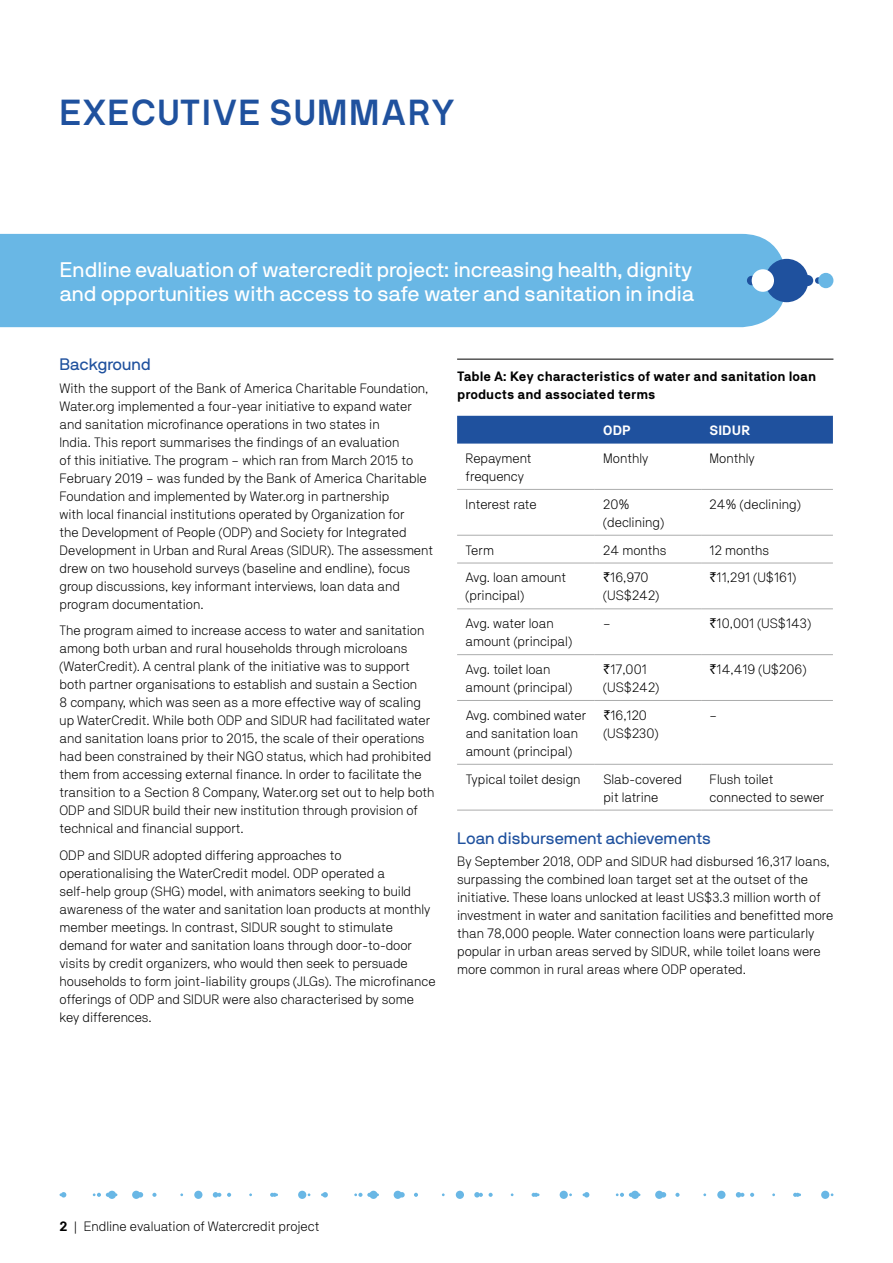
<style>
.page{position:relative;width:893px;height:1263px;background:#fff}
.page>*{position:absolute;margin:0;border:0;box-sizing:border-box;transform-origin:0 0}
.t1{font:700 36px "NB International Pro";letter-spacing:.02em;color:#1f519e}
.t2{font:21px/24px "NB International Pro";color:#fff}
.t3{font:16.5px "NB International Pro";color:#1f519e}
.t4{font:300 13.5px/18px "NB Akademie Std";color:#000}
.t5{font:700 13.5px/18px "NB Akademie Std";color:#000}
.t6{font:700 13.5px "NB Akademie Std";color:#fff}
.s1{font-family:"Helvetica";font-weight:400}
.s2{font-weight:700}
</style>
<div class="page">
<svg style="left:139px;top:1192px;width:4px;height:5px"></svg>
<svg style="left:152px;top:1193px;width:5px;height:4px"></svg>
<div style="left:132px;top:1191px;width:8px;height:8px;background:#69b7e5;border-radius:50%"></div>
<div style="left:108px;top:1191px;width:8px;height:8px;background:#69b7e5;border-radius:50%"></div>
<div style="left:194px;top:1191px;width:8px;height:8px;background:#69b7e5;border-radius:50%"></div>
<div style="left:298px;top:1191px;width:8px;height:8px;background:#69b7e5;border-radius:50%"></div>
<svg style="left:60px;top:1192px;width:6px;height:5px"></svg>
<svg style="left:93px;top:1193px;width:24px;height:4px"></svg>
<svg style="left:213px;top:1192px;width:8px;height:5px"></svg>
<svg style="left:227px;top:1193px;width:4px;height:4px"></svg>
<svg style="left:270px;top:1193px;width:8px;height:4px"></svg>
<svg style="left:401px;top:1192px;width:4px;height:5px"></svg>
<svg style="left:414px;top:1193px;width:4px;height:4px"></svg>
<div style="left:394px;top:1191px;width:8px;height:8px;background:#69b7e5;border-radius:50%"></div>
<svg style="left:369px;top:1191px;width:9px;height:8px"></svg>
<div style="left:456px;top:1191px;width:8px;height:8px;background:#69b7e5;border-radius:50%"></div>
<div style="left:560px;top:1191px;width:8px;height:8px;background:#69b7e5;border-radius:50%"></div>
<svg style="left:321px;top:1192px;width:7px;height:5px"></svg>
<svg style="left:354px;top:1193px;width:25px;height:4px"></svg>
<svg style="left:474px;top:1192px;width:9px;height:5px"></svg>
<svg style="left:489px;top:1193px;width:4px;height:4px"></svg>
<svg style="left:532px;top:1193px;width:7px;height:4px"></svg>
<svg style="left:662px;top:1192px;width:4px;height:5px"></svg>
<svg style="left:675px;top:1193px;width:5px;height:4px"></svg>
<div style="left:655px;top:1191px;width:8px;height:8px;background:#69b7e5;border-radius:50%"></div>
<svg style="left:631px;top:1191px;width:8px;height:8px"></svg>
<div style="left:717px;top:1191px;width:8px;height:8px;background:#69b7e5;border-radius:50%"></div>
<div style="left:821px;top:1191px;width:8px;height:8px;background:#69b7e5;border-radius:50%"></div>
<svg style="left:583px;top:1192px;width:6px;height:5px"></svg>
<svg style="left:616px;top:1193px;width:24px;height:4px"></svg>
<svg style="left:736px;top:1192px;width:8px;height:5px"></svg>
<svg style="left:750px;top:1193px;width:4px;height:4px"></svg>
<svg style="left:793px;top:1193px;width:8px;height:4px"></svg>
<div style="left:0;top:234px;width:787px;height:93px;background:#69b7e5"></div>
<div style="left:815px;top:277px;width:6px;height:7px;background:#1f519e;border-radius:50%"></div>
<div style="left:818px;top:273px;width:15px;height:15px;background:#69b7e5;border-radius:50%"></div>
<div style="left:765px;top:259px;width:43px;height:43px;background:#1f519e;border-radius:50%"></div>
<div style="left:802px;top:275px;width:11px;height:11px;background:#1f519e;border-radius:50%"></div>
<svg style="left:747px;top:276px;width:9px;height:9px"></svg>
<div style="left:752px;top:269px;width:22px;height:23px;background:#fff;border-radius:50%"></div>
<hr style="left:457px;top:359px;width:376px;height:1px;background:#000">
<div style="left:457px;top:416px;width:376px;height:28px;background:#1f519e"></div>
<hr style="left:457px;top:489px;width:138px;height:1px;background:#abacac">
<hr style="left:595px;top:489px;width:106px;height:1px;background:#abacac">
<hr style="left:701px;top:489px;width:132px;height:1px;background:#abacac">
<hr style="left:457px;top:535px;width:138px;height:1px;background:#abacac">
<hr style="left:595px;top:535px;width:106px;height:1px;background:#abacac">
<hr style="left:701px;top:535px;width:132px;height:1px;background:#abacac">
<hr style="left:457px;top:563px;width:138px;height:1px;background:#abacac">
<hr style="left:595px;top:563px;width:106px;height:1px;background:#abacac">
<hr style="left:701px;top:563px;width:132px;height:1px;background:#abacac">
<hr style="left:457px;top:608px;width:138px;height:1px;background:#abacac">
<hr style="left:595px;top:608px;width:106px;height:1px;background:#abacac">
<hr style="left:701px;top:608px;width:132px;height:1px;background:#abacac">
<hr style="left:457px;top:654px;width:138px;height:1px;background:#abacac">
<hr style="left:595px;top:654px;width:106px;height:1px;background:#abacac">
<hr style="left:701px;top:654px;width:132px;height:1px;background:#abacac">
<hr style="left:457px;top:700px;width:138px;height:1px;background:#abacac">
<hr style="left:595px;top:700px;width:106px;height:1px;background:#abacac">
<hr style="left:701px;top:700px;width:132px;height:1px;background:#abacac">
<hr style="left:457px;top:764px;width:138px;height:1px;background:#abacac">
<hr style="left:595px;top:764px;width:106px;height:1px;background:#abacac">
<hr style="left:701px;top:764px;width:132px;height:1px;background:#abacac">
<hr style="left:457px;top:810px;width:138px;height:1px;background:#abacac">
<hr style="left:595px;top:810px;width:106px;height:1px;background:#abacac">
<hr style="left:701px;top:810px;width:132px;height:1px;background:#abacac">
<h1 class="t1" style="left:60px;top:92px;width:398px">EXECUTIVE SUMMARY</h1>
<h2 class="t2" style="left:60px;top:258px;width:636px">Endline evaluation of watercredit project: increasing health, dignity and opportunities with access to safe water and sanitation in india</h2>
<p class="t3" style="left:60px;top:355px;width:93px">Background</p>
<p class="t4" style="left:60px;top:379px;width:375px">With the support of the Bank of America Charitable Foundation, Water.org implemented a four-year initiative to expand water and sanitation microfinance operations in two states in<br>India. This report summarises the findings of an evaluation<br>of this initiative. The program – which ran from March 2015 to February 2019 – was funded by the Bank of America Charitable Foundation and implemented by Water.org in partnership<br>with local financial institutions operated by Organization for<br>the Development of People (ODP) and Society for Integrated Development in Urban and Rural Areas (SIDUR). The assessment drew on two household surveys (baseline and endline), focus group discussions, key informant interviews, loan data and program documentation.</p>
<p class="t4" style="left:60px;top:621px;width:376px">The program aimed to increase access to water and sanitation among both urban and rural households through microloans (WaterCredit). A central plank of the initiative was to support both partner organisations to establish and sustain a Section<br>8 company, which was seen as a more effective way of scaling up WaterCredit. While both ODP and SIDUR had facilitated water and sanitation loans prior to 2015, the scale of their operations had been constrained by their NGO status, which had prohibited them from accessing external finance. In order to facilitate the transition to a Section 8 Company, Water.org set out to help both ODP and SIDUR build their new institution through provision of technical and financial support.</p>
<p class="t4" style="left:60px;top:846px;width:378px">ODP and SIDUR adopted differing approaches to operationalising the WaterCredit model. ODP operated a self-help group (SHG) model, with animators seeking to build awareness of the water and sanitation loan products at monthly member meetings. In contrast, SIDUR sought to stimulate demand for water and sanitation loans through door-to-door visits by credit organizers, who would then seek to persuade households to form joint-liability groups (JLGs). The microfinance offerings of ODP and SIDUR were also characterised by some key differences.</p>
<p class="t5" style="left:457px;top:367px;width:361px">Table A: Key characteristics of water and sanitation loan products and associated terms</p>
<p class="t6" style="left:603px;top:423px;width:29px">ODP</p>
<p class="t6" style="left:710px;top:423px;width:42px">SIDUR</p>
<p class="t4" style="left:466px;top:449px;width:68px">Repayment frequency</p>
<p class="t4" style="left:603px;top:449px;width:47px">Monthly</p>
<p class="t4" style="left:710px;top:449px;width:47px">Monthly</p>
<p class="t4" style="left:466px;top:495px;width:73px">Interest rate</p>
<p class="t4" style="left:603px;top:495px;width:62px">20% (declining)</p>
<p class="t4" style="left:710px;top:495px;width:93px">24% (declining)</p>
<p class="t4" style="left:466px;top:541px;width:30px">Term</p>
<p class="t4" style="left:603px;top:541px;width:65px">24 months</p>
<p class="t4" style="left:710px;top:541px;width:61px">12 months</p>
<p class="t4" style="left:466px;top:568px;width:102px">Avg. loan amount (principal)</p>
<p class="t4" style="left:603px;top:568px;width:57px"><span class="s1">₹</span>16,970 (US$242)</p>
<p class="t4" style="left:710px;top:568px;width:88px"><span class="s1">₹</span>11,291 (U$161)</p>
<p class="t4" style="left:466px;top:614px;width:108px">Avg. water loan amount (principal)</p>
<p class="t4" style="left:603px;top:614px;width:9px">–</p>
<p class="t4" style="left:710px;top:614px;width:103px"><span class="s1">₹</span>10,001 (US$143)</p>
<p class="t4" style="left:466px;top:660px;width:108px">Avg. toilet loan amount (principal)</p>
<p class="t4" style="left:603px;top:660px;width:57px"><span class="s1">₹</span>17,001 (US$242)</p>
<p class="t4" style="left:710px;top:660px;width:98px"><span class="s1">₹</span>14,419 (U$206)</p>
<p class="t4" style="left:466px;top:706px;width:122px">Avg. combined water and sanitation loan amount (principal)</p>
<p class="t4" style="left:603px;top:706px;width:57px"><span class="s1">₹</span>16,120 (US$230)</p>
<p class="t4" style="left:710px;top:706px;width:9px">–</p>
<p class="t4" style="left:466px;top:770px;width:116px">Typical toilet design</p>
<p class="t4" style="left:603px;top:770px;width:80px">Slab-covered pit latrine</p>
<p class="t4" style="left:710px;top:770px;width:116px">Flush toilet connected to sewer</p>
<p class="t3" style="left:457px;top:829px;width:255px">Loan disbursement achievements</p>
<p class="t4" style="left:457px;top:852px;width:378px">By September 2018, ODP and SIDUR had disbursed 16,317 loans, surpassing the combined loan target set at the outset of the initiative. These loans unlocked at least US$3.3 million worth of investment in water and sanitation facilities and benefitted more than 78,000 people. Water connection loans were particularly popular in urban areas served by SIDUR, while toilet loans were more common in rural areas where ODP operated.</p>
<p class="t4" style="left:60px;top:1217px;width:261px"><span class="s2">2</span> | Endline evaluation of Watercredit project</p>
</div>
